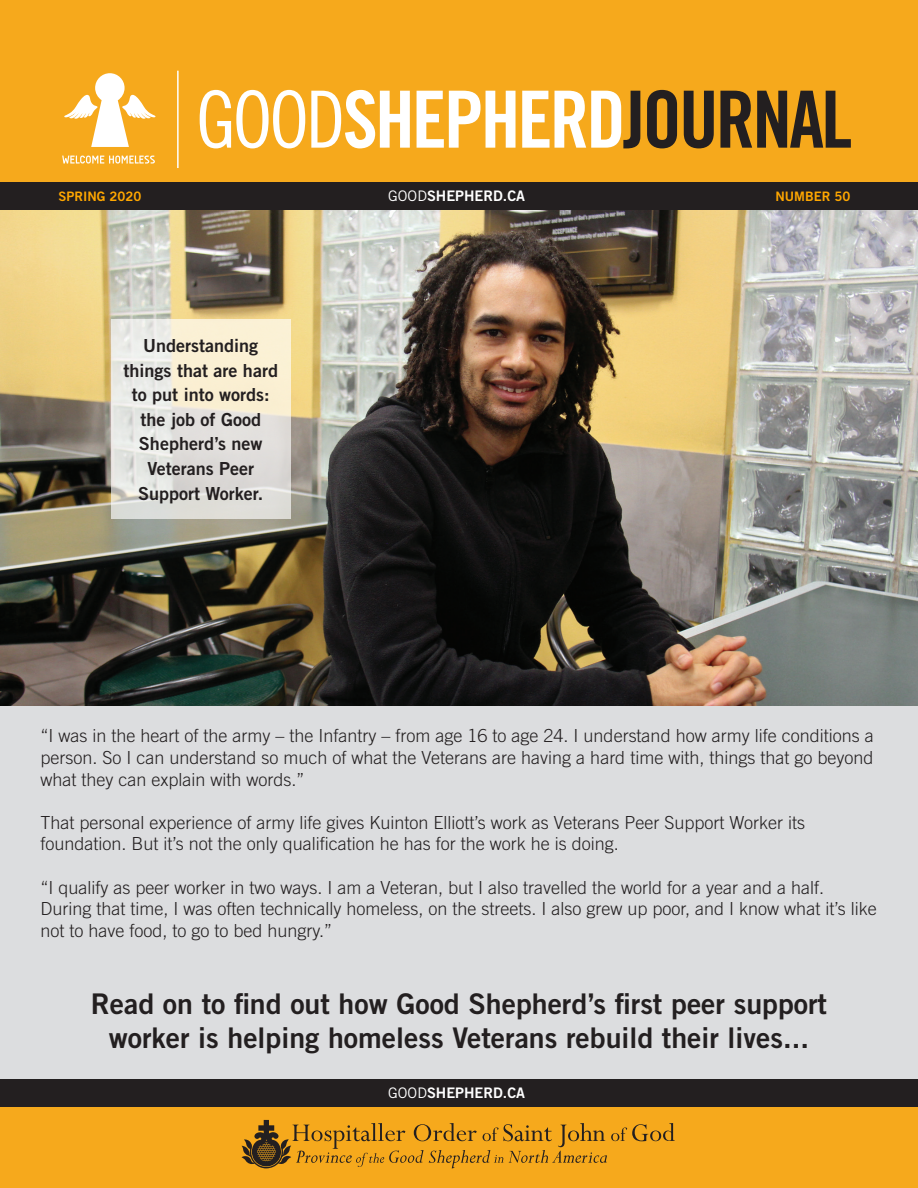
<style>
.page{position:relative;width:918px;height:1188px;background:#fff}
.page>*{position:absolute;margin:0;border:0;box-sizing:border-box;transform-origin:0 0}
.t1{font:78.9px "Trade Gothic Bold Cond Twenty";letter-spacing:-.035em;color:#fff}
.t2{font:28.5px/34.2px "Trade Gothic Bold Two";color:#231f20;text-align:center}
.t3{font:300 18px/21.6px "Trade Gothic";color:#231f20}
.t4{font:18px/24.6px "Trade Gothic Bold Two";color:#231f20;text-align:center}
.t5{font:14.55px "Trade Gothic Bold Two";color:#fff}
.t6{font:13.05px "Trade Gothic Bold Two";color:#ffa700}
.s1{font-family:"Trade Gothic Cond Eighteen"}
.s2{color:#231f20}
.s3{font-family:"Trade Gothic"}
</style>
<div class="page">
<div style="left:0;top:501px;width:918px;height:687px;background:#dcdddf"></div>
<img style="left:0;top:210px;width:918px;height:495px">
<div style="left:0;top:0;width:918px;height:187px;background:#f6a91c"></div>
<div style="left:0;top:1087px;width:918px;height:101px;background:#f6a91c"></div>
<div style="left:0;top:183px;width:918px;height:27px;background:#231f20"></div>
<div style="left:0;top:1080px;width:918px;height:27px;background:#231f20"></div>
<svg style="left:64px;top:73px;width:92px;height:74px"></svg>
<svg style="left:62px;top:156px;width:93px;height:8px"></svg>
<hr style="left:177px;top:71px;width:2px;height:97px;background:#fff">
<svg style="left:242px;top:1120px;width:433px;height:49px"></svg>
<svg style="left:111px;top:319px;width:179px;height:199px;background:#e9e5da"></svg>
<h1 class="t1" style="left:196px;top:72px;width:658px"><span class="s1">GOOD</span>SHEPHERD<span class="s2">JOURNAL</span></h1>
<p class="t5" style="left:388px;top:187px;width:138px"><span class="s3">GOOD</span>SHEPHERD.CA</p>
<p class="t6" style="left:58px;top:188px;width:84px">SPRING 2020</p>
<p class="t6" style="left:775px;top:188px;width:77px">NUMBER 50</p>
<p class="t4" style="left:124px;top:333px;width:156px">Understanding things that are hard to put into words: the job of Good<br>Shepherd’s new<br>Veterans Peer<br>Support Worker.</p>
<p class="t3" style="left:40px;top:725px;width:835px;text-align:justify">“I was in the heart of the army – the Infantry – from age 16 to age 24. I understand how army life conditions a person. So I can understand so much of what the Veterans are having a hard time with, things that go beyond what they can explain with words.”</p>
<p class="t3" style="left:40px;top:811px;width:766px">That personal experience of army life gives Kuinton Elliott’s work as Veterans Peer Support Worker its foundation. But it’s not the only qualification he has for the work he is doing.</p>
<p class="t3" style="left:40px;top:876px;width:838px">“I qualify as peer worker in two ways. I am a Veteran, but I also travelled the world for a year and a half.<br>During that time, I was often technically homeless, on the streets. I also grew up poor, and I know what it’s like not to have food, to go to bed hungry.”</p>
<h2 class="t2" style="left:91px;top:986px;width:738px">Read on to find out how Good Shepherd’s first peer support worker is helping homeless Veterans rebuild their lives...</h2>
<p class="t5" style="left:388px;top:1084px;width:138px"><span class="s3">GOOD</span>SHEPHERD.CA</p>
</div>
